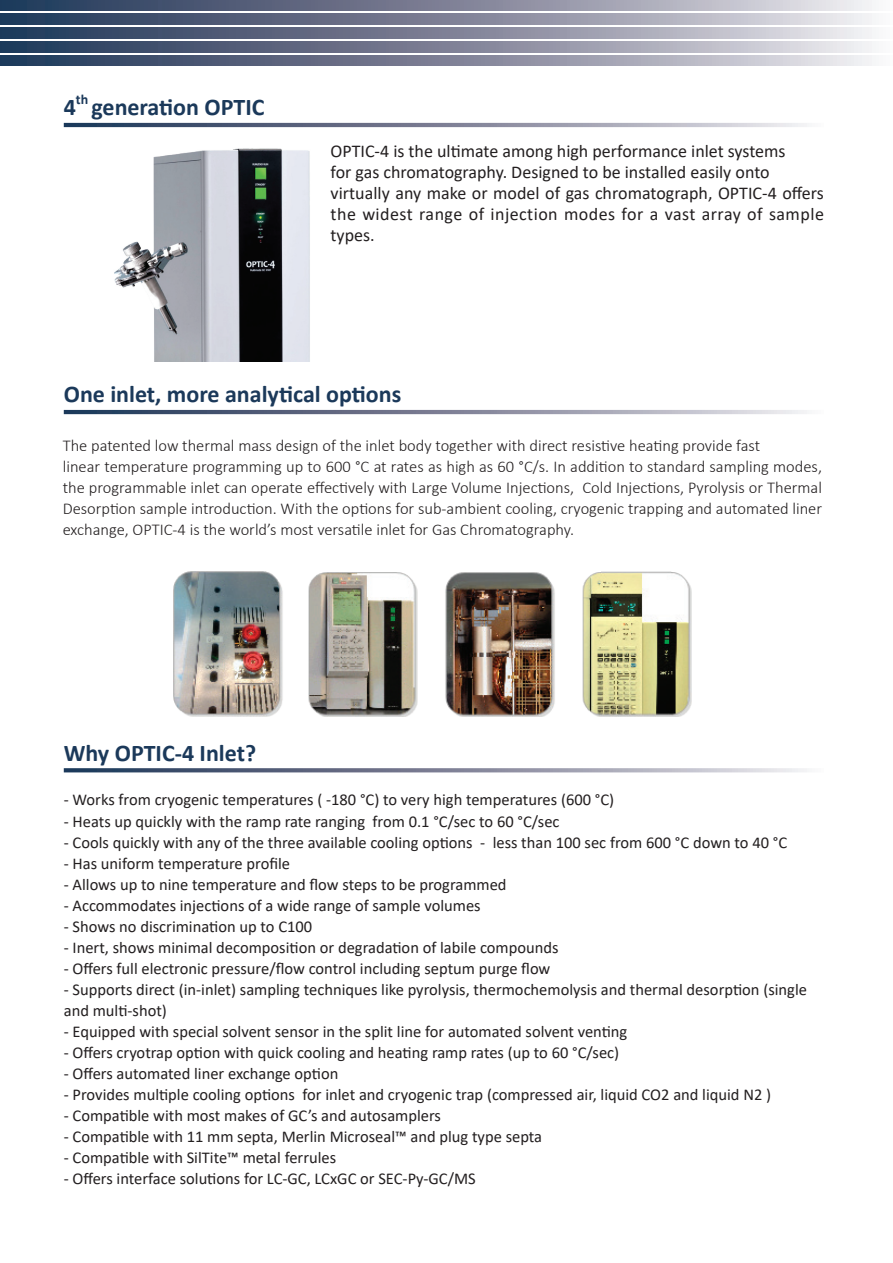
<style>
.page{position:relative;width:893px;height:1263px;background:#fff}
.page>*{position:absolute;margin:0;border:0;box-sizing:border-box;transform-origin:0 0}
.t1{font:700 24px "Calibri";color:#1b395a}
.t2{font:18px/21px "Calibri";color:#231f20}
.t3{font:16.5px/21px "Calibri";color:#231f20}
.t4{font:300 16.5px/21px "Calibri";color:#231f20}
.t5{font:700 13.95px "Calibri";color:#1b395a}
</style>
<div class="page">
<svg style="left:0;top:0;width:872px;height:11px;background:#80869a"></svg>
<svg style="left:0;top:14px;width:872px;height:10px;background:#80869a"></svg>
<svg style="left:0;top:28px;width:872px;height:10px;background:#80869a"></svg>
<svg style="left:0;top:41px;width:872px;height:11px;background:#80869a"></svg>
<svg style="left:0;top:55px;width:872px;height:11px;background:#80869a"></svg>
<img style="left:174px;top:571px;width:518px;height:146px">
<svg style="left:64px;top:410px;width:743px;height:4px;background:#7e859a"></svg>
<svg style="left:64px;top:768px;width:743px;height:4px;background:#848b9e"></svg>
<img style="left:114px;top:148px;width:196px;height:214px">
<svg style="left:64px;top:123px;width:743px;height:4px;background:#7e859a"></svg>
<p class="t5" style="left:76px;top:90px;width:14px">th</p>
<h1 class="t1" style="left:91px;top:90px;width:174px">generation OPTIC</h1>
<h1 class="t1" style="left:64px;top:90px;width:14px">4</h1>
<p class="t2" style="left:331px;top:140px;width:495px">OPTIC-4 is the ultimate among high performance inlet systems<br>for gas chromatography. Designed to be installed easily onto virtually any make or model of gas chromatograph, OPTIC-4 offers the widest range of injection modes for a vast array of sample types.</p>
<h1 class="t1" style="left:64px;top:377px;width:339px">One inlet, more analytical options</h1>
<p class="t4" style="left:63px;top:434px;width:761px">The patented low thermal mass design of the inlet body together with direct resistive heating provide fast<br>linear temperature programming up to 600 °C at rates as high as 60 °C/s. In addition to standard sampling modes, the programmable inlet can operate effectively with Large Volume Injections, Cold Injections, Pyrolysis or Thermal Desorption sample introduction. With the options for sub-ambient cooling, cryogenic trapping and automated liner exchange, OPTIC-4 is the world’s most versatile inlet for Gas Chromatography.</p>
<h1 class="t1" style="left:64px;top:736px;width:194px">Why OPTIC-4 Inlet?</h1>
<p class="t3" style="left:64px;top:789px;width:552px">- Works from cryogenic temperatures ( -180 °C) to very high temperatures (600 °C)</p>
<p class="t3" style="left:64px;top:810px;width:497px">- Heats up quickly with the ramp rate ranging from 0.1 °C/sec to 60 °C/sec</p>
<p class="t3" style="left:64px;top:831px;width:725px">- Cools quickly with any of the three available cooling options - less than 100 sec from 600 °C down to 40 °C</p>
<p class="t3" style="left:64px;top:852px;width:228px">- Has uniform temperature profile</p>
<p class="t3" style="left:64px;top:873px;width:444px">- Allows up to nine temperature and flow steps to be programmed</p>
<p class="t3" style="left:64px;top:894px;width:418px">- Accommodates injections of a wide range of sample volumes</p>
<p class="t3" style="left:64px;top:915px;width:250px">- Shows no discrimination up to C100</p>
<p class="t3" style="left:64px;top:936px;width:496px">- Inert, shows minimal decomposition or degradation of labile compounds</p>
<p class="t3" style="left:64px;top:957px;width:488px">- Offers full electronic pressure/flow control including septum purge flow</p>
<p class="t3" style="left:64px;top:978px;width:745px">- Supports direct (in-inlet) sampling techniques like pyrolysis, thermochemolysis and thermal desorption (single and multi-shot)</p>
<p class="t3" style="left:64px;top:1020px;width:565px">- Equipped with special solvent sensor in the split line for automated solvent venting</p>
<p class="t3" style="left:64px;top:1041px;width:557px">- Offers cryotrap option with quick cooling and heating ramp rates (up to 60 °C/sec)</p>
<p class="t3" style="left:64px;top:1062px;width:276px">- Offers automated liner exchange option</p>
<p class="t3" style="left:64px;top:1083px;width:709px">- Provides multiple cooling options for inlet and cryogenic trap (compressed air, liquid CO2 and liquid N2 )</p>
<p class="t3" style="left:64px;top:1104px;width:379px">- Compatible with most makes of GC’s and autosamplers</p>
<p class="t3" style="left:64px;top:1125px;width:480px">- Compatible with 11 mm septa, Merlin Microseal™ and plug type septa</p>
<p class="t3" style="left:64px;top:1146px;width:274px">- Compatible with SilTite™ metal ferrules</p>
<p class="t3" style="left:64px;top:1167px;width:413px">- Offers interface solutions for LC-GC, LCxGC or SEC-Py-GC/MS</p>
</div>
